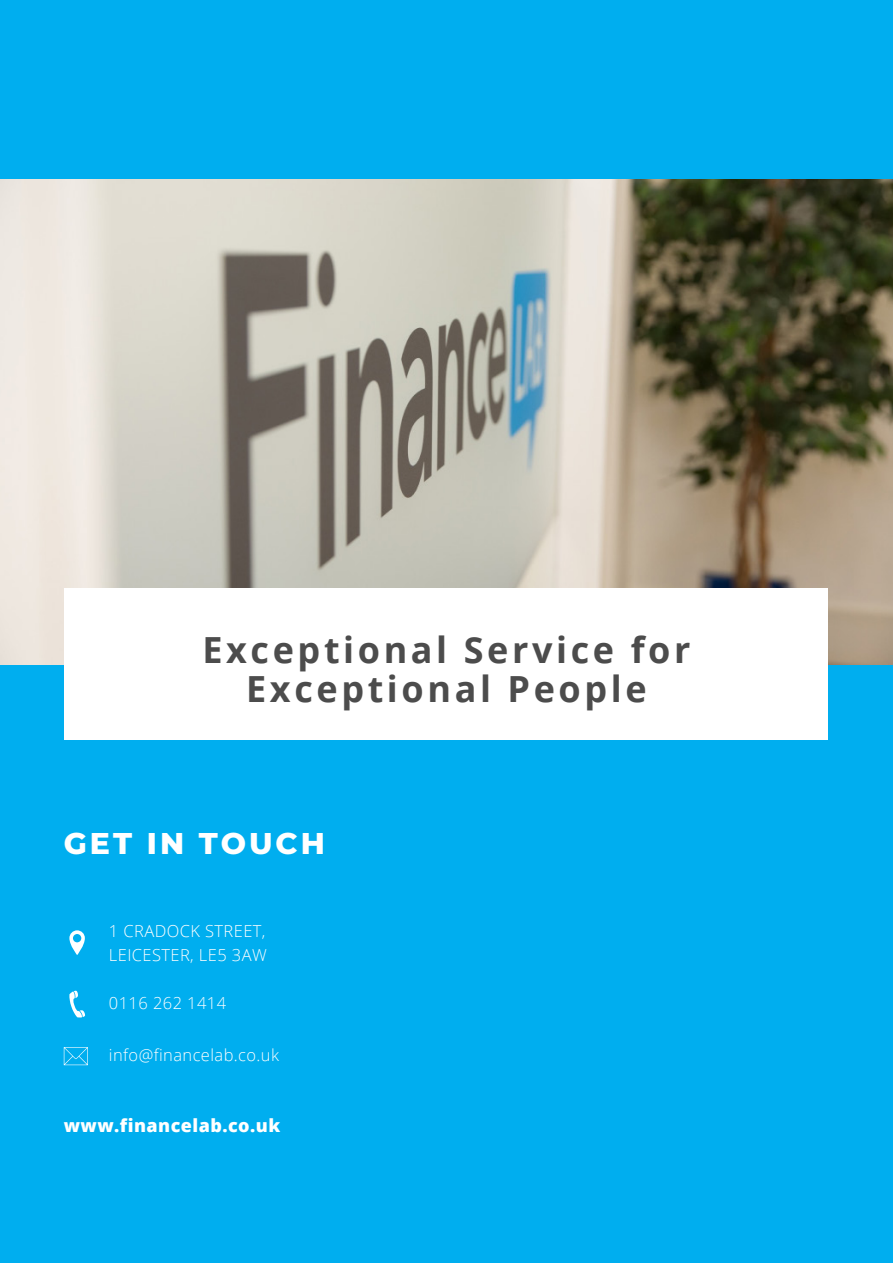
<style>
.page{position:relative;width:893px;height:1263px;background:#00aeef}
.page>*{position:absolute;margin:0;border:0;box-sizing:border-box;transform-origin:0 0}
.t1{font:700 36px/39px "Open Sans";letter-spacing:.1em;color:#4c4c4c;text-align:center}
.t2{font:800 30px "Montserrat";letter-spacing:.1em;color:#fff}
.t3{font:800 18px "Open Sans";letter-spacing:.025em;color:#fff}
.t4{font:300 16.5px "Open Sans";letter-spacing:.025em;color:#fff}
</style>
<div class="page">
<svg style="left:69px;top:930px;width:16px;height:25px"></svg>
<svg style="left:69px;top:991px;width:16px;height:26px"></svg>
<svg style="left:64px;top:1047px;width:24px;height:18px"></svg>
<img style="left:0;top:179px;width:893px;height:485px">
<div style="left:65px;top:588px;width:763px;height:152px;background:#fff"></div>
<p class="t1" style="left:202px;top:629px;width:489px">Exceptional Service for<br>Exceptional People</p>
<p class="t2" style="left:64px;top:821px;width:263px">GET IN TOUCH</p>
<p class="t4" style="left:109px;top:919px;width:158px">1 CRADOCK STREET,</p>
<p class="t4" style="left:109px;top:943px;width:159px">LEICESTER, LE5 3AW</p>
<p class="t4" style="left:109px;top:991px;width:119px">0116 262 1414</p>
<p class="t4" style="left:109px;top:1043px;width:172px">info@financelab.co.uk</p>
<p class="t3" style="left:64px;top:1112px;width:218px">www.financelab.co.uk</p>
</div>
